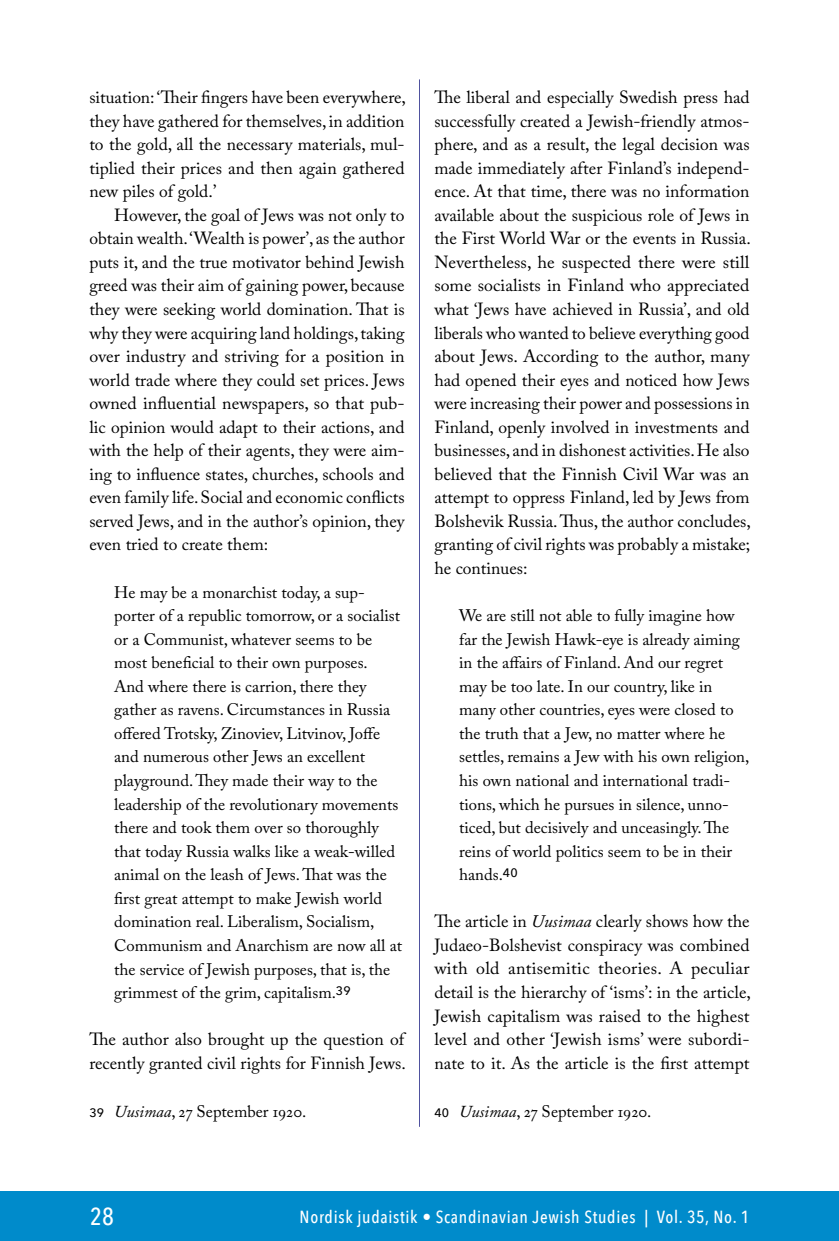
<style>
.page{position:relative;width:839px;height:1241px;background:#fff}
.page>*{position:absolute;margin:0;border:0;box-sizing:border-box;transform-origin:0 0}
.t1{font:500 24.5px "Avenir Next Condensed";color:#fff}
.t2{font:17.5px/23.6px "Adobe Caslon Pro";color:#000;text-align:justify}
.t3{font:500 17.5px "Avenir Next Condensed";letter-spacing:.04em;color:#fff}
.t4{font:16.62px/23.6px "Adobe Caslon Pro";color:#000}
.s1{font-family:"Avenir Next";font-weight:500;font-size:12.25px}
.s2{font-style:italic}
</style>
<div class="page">
<hr style="left:419px;top:79px;width:1px;height:1047px;background:#4f529f">
<div style="left:0;top:1191px;width:838px;height:49px;background:#008bcb"></div>
<p class="t2" style="left:89px;top:85px;width:318px">situation: ‘Their fingers have been everywhere, they have gathered for themselves, in addition to the gold, all the necessary materials, mul&shy;tiplied their prices and then again gathered new piles of gold.’</p>
<p class="t2" style="left:89px;top:203px;width:317px;text-indent:25px">However, the goal of Jews was not only to obtain wealth. ‘Wealth is power’, as the author puts it, and the true motivator behind Jewish greed was their aim of gaining power, because they were seeking world domination. That is why they were acquiring land holdings, taking over industry and striving for a position in world trade where they could set prices. Jews owned influential newspapers, so that pub&shy;lic opinion would adapt to their actions, and with the help of their agents, they were aim&shy;ing to influence states, churches, schools and even family life. Social and economic conflicts served Jews, and in the author’s opinion, they even tried to create them:</p>
<p class="t4" style="left:114px;top:580px;width:289px">He may be a monarchist today, a sup&shy;porter of a republic tomorrow, or a socialist or a Communist, whatever seems to be most beneficial to their own purposes.<br>And where there is carrion, there they gather as ravens. Circumstances in Russia offered Trotsky, Zinoviev, Litvinov, Joffe and numerous other Jews an excellent playground. They made their way to the leadership of the revolutionary movements there and took them over so thoroughly that today Russia walks like a weak-willed animal on the leash of Jews. That was the first great attempt to make Jewish world domination real. Liberalism, Socialism, Communism and Anarchism are now all at the service of Jewish purposes, that is, the grimmest of the grim, capitalism.<sup>39</sup></p>
<p class="t2" style="left:89px;top:1027px;width:318px">The author also brought up the question of recently granted civil rights for Finnish Jews.</p>
<p class="t4" style="left:89px;top:1099px;width:218px"><span class="s1">39</span> <span class="s2">Uusimaa</span>, 27 September 1920.</p>
<p class="t2" style="left:434px;top:85px;width:318px">The liberal and especially Swedish press had successfully created a Jewish-friendly atmos&shy;phere, and as a result, the legal decision was made immediately after Finland’s independ&shy;ence. At that time, there was no information available about the suspicious role of Jews in the First World War or the events in Russia.<br>Nevertheless, he suspected there were still some socialists in Finland who appreciated what ‘Jews have achieved in Russia’, and old liberals who wanted to believe everything good about Jews. According to the author, many had opened their eyes and noticed how Jews were increasing their power and possessions in Finland, openly involved in investments and businesses, and in dishonest activities. He also believed that the Finnish Civil War was an attempt to oppress Finland, led by Jews from Bolshevik Russia. Thus, the author concludes, granting of civil rights was probably a mistake; he continues:</p>
<p class="t4" style="left:459px;top:603px;width:291px">We are still not able to fully imagine how far the Jewish Hawk-eye is already aiming in the affairs of Finland. And our regret may be too late. In our country, like in many other countries, eyes were closed to the truth that a Jew, no matter where he settles, remains a Jew with his own religion, his own national and international tradi&shy;tions, which he pursues in silence, unno&shy;ticed, but decisively and unceasingly. The reins of world politics seem to be in their hands.<sup>40</sup></p>
<p class="t2" style="left:434px;top:909px;width:318px">The article in <span class="s2">Uusimaa</span> clearly shows how the Judaeo-Bolshevist conspiracy was combined with old antisemitic theories. A peculiar detail is the hierarchy of ‘isms’: in the article, Jewish capitalism was raised to the highest level and other ‘Jewish isms’ were subordi&shy;nate to it. As the article is the first attempt</p>
<p class="t4" style="left:434px;top:1099px;width:218px"><span class="s1">40</span> <span class="s2">Uusimaa</span>, 27 September 1920.</p>
<h1 class="t1" style="left:90px;top:1201px;width:25px">28</h1>
<p class="t3" style="left:299px;top:1205px;width:451px">Nordisk judaistik • Scandinavian Jewish Studies | Vol. 35, No. 1</p>
</div>
